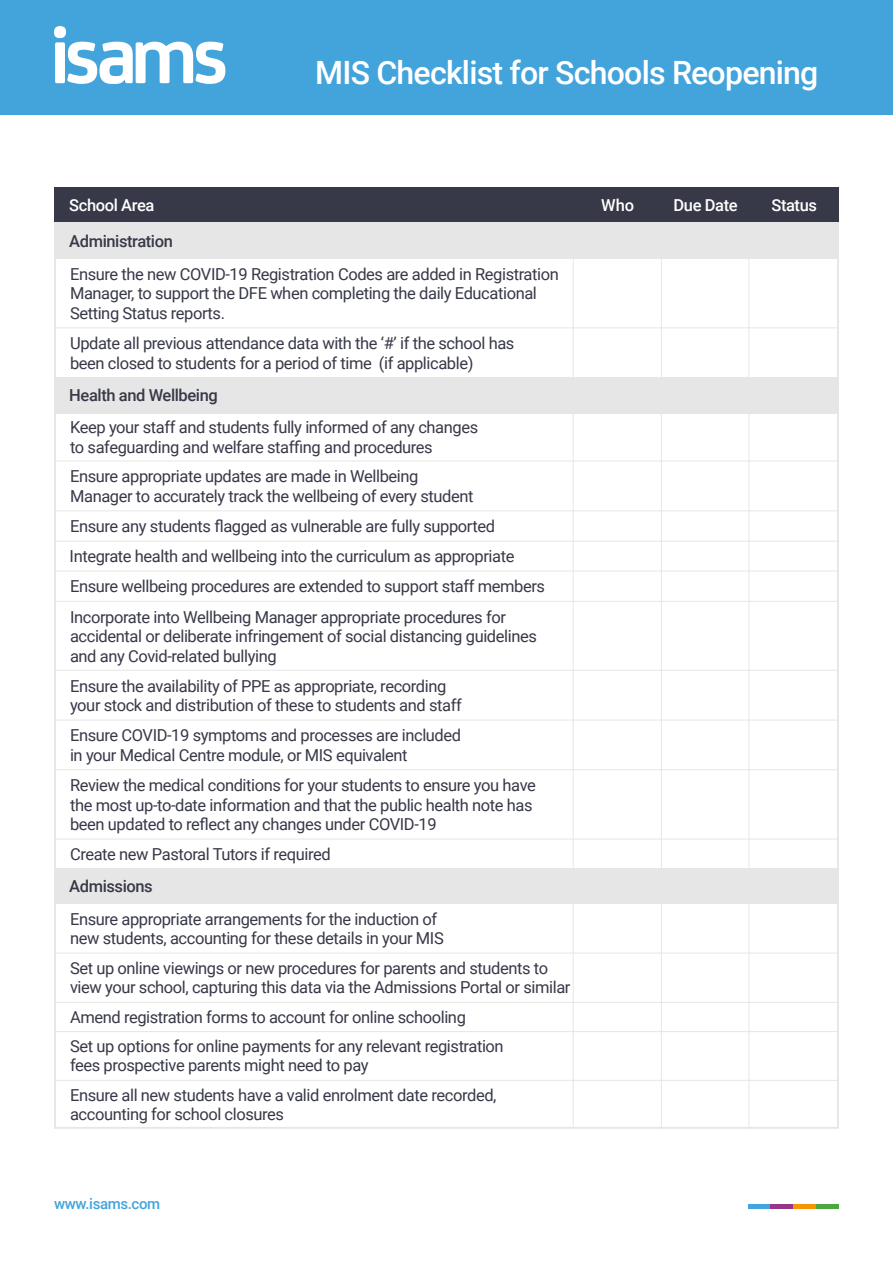
<style>
.page{position:relative;width:893px;height:1263px;background:#fff}
.page>*{position:absolute;margin:0;border:0;box-sizing:border-box;transform-origin:0 0}
.t1{font:500 32.1px "Roboto";letter-spacing:-.025em;color:#fff}
.t2{font:16.5px/19.5px "Roboto";letter-spacing:-.025em;color:#373948}
.t3{font:500 16.5px "Roboto";letter-spacing:-.025em;color:#373948}
.t4{font:500 16.5px "Roboto";letter-spacing:-.025em;color:#fff}
.t5{font:500 15px "Roboto";letter-spacing:-.025em;color:#43a4dc}
</style>
<div class="page">
<hr style="left:55px;top:460px;width:783px;height:1px;background:#e6e6e6">
<div style="left:54px;top:187px;width:785px;height:36px;background:#373948"></div>
<hr style="left:573px;top:225px;width:1px;height:903px;background:#e6e6e6">
<hr style="left:748px;top:227px;width:1px;height:902px;background:#e6e6e6">
<hr style="left:661px;top:224px;width:1px;height:905px;background:#e6e6e6">
<div style="left:54px;top:377px;width:785px;height:36px;background:#e6e6e6"></div>
<hr style="left:55px;top:510px;width:784px;height:1px;background:#e6e6e6">
<hr style="left:55px;top:541px;width:782px;height:1px;background:#e6e6e6">
<hr style="left:54px;top:570px;width:785px;height:1px;background:#e6e6e6">
<hr style="left:56px;top:601px;width:783px;height:1px;background:#e6e6e6">
<hr style="left:55px;top:670px;width:784px;height:1px;background:#e6e6e6">
<hr style="left:55px;top:720px;width:783px;height:1px;background:#e6e6e6">
<hr style="left:55px;top:769px;width:784px;height:1px;background:#e6e6e6">
<hr style="left:54px;top:839px;width:785px;height:1px;background:#e6e6e6">
<div style="left:55px;top:868px;width:784px;height:36px;background:#e6e6e6"></div>
<hr style="left:56px;top:952px;width:781px;height:1px;background:#e6e6e6">
<hr style="left:55px;top:1002px;width:783px;height:1px;background:#e6e6e6">
<hr style="left:56px;top:1031px;width:783px;height:1px;background:#e6e6e6">
<hr style="left:55px;top:1080px;width:783px;height:1px;background:#e6e6e6">
<hr style="left:748px;top:1205px;width:22px;height:4px;background:#43a4dc">
<hr style="left:770px;top:1205px;width:23px;height:4px;background:#96368b">
<hr style="left:793px;top:1205px;width:23px;height:4px;background:#f49600">
<hr style="left:816px;top:1205px;width:23px;height:4px;background:#4ba73e">
<div style="left:0;top:0;width:893px;height:114px;background:#43a4dc"></div>
<svg style="left:54px;top:26px;width:171px;height:58px"></svg>
<div style="left:54px;top:223px;width:785px;height:36px;background:#e6e6e6"></div>
<hr style="left:54px;top:327px;width:783px;height:1px;background:#e6e6e6">
<p class="t4" style="left:69px;top:194px;width:87px">School Area</p>
<h1 class="t1" style="left:315px;top:50px;width:505px">MIS Checklist for Schools Reopening</h1>
<p class="t4" style="left:601px;top:194px;width:35px">Who</p>
<p class="t4" style="left:674px;top:194px;width:66px">Due Date</p>
<p class="t4" style="left:771px;top:194px;width:47px">Status</p>
<p class="t3" style="left:69px;top:230px;width:105px">Administration</p>
<p class="t2" style="left:70px;top:264px;width:490px">Ensure the new COVID-19 Registration Codes are added in Registration<br>Manager, to support the DFE when completing the daily Educational<br>Setting Status reports.</p>
<p class="t2" style="left:70px;top:333px;width:446px">Update all previous attendance data with the ‘#’ if the school has been closed to students for a period of time (if applicable)</p>
<p class="t3" style="left:69px;top:384px;width:150px">Health and Wellbeing</p>
<p class="t2" style="left:70px;top:417px;width:410px">Keep your staff and students fully informed of any changes to safeguarding and welfare staffing and procedures</p>
<p class="t2" style="left:70px;top:466px;width:405px">Ensure appropriate updates are made in Wellbeing<br>Manager to accurately track the wellbeing of every student</p>
<p class="t2" style="left:70px;top:511px;width:477px;line-height:30.2px">Ensure any students flagged as vulnerable are fully supported Integrate health and wellbeing into the curriculum as appropriate Ensure wellbeing procedures are extended to support staff members Incorporate into Wellbeing Manager appropriate procedures for</p>
<p class="t2" style="left:70px;top:626px;width:468px">accidental or deliberate infringement of social distancing guidelines and any Covid-related bullying</p>
<p class="t2" style="left:70px;top:675px;width:393px">Ensure the availability of PPE as appropriate, recording your stock and distribution of these to students and staff</p>
<p class="t2" style="left:70px;top:725px;width:393px">Ensure COVID-19 symptoms and processes are included in your Medical Centre module, or MIS equivalent</p>
<p class="t2" style="left:70px;top:775px;width:467px">Review the medical conditions for your students to ensure you have the most up-to-date information and that the public health note has been updated to reflect any changes under COVID-19</p>
<p class="t2" style="left:70px;top:843px;width:262px">Create new Pastoral Tutors if required</p>
<p class="t3" style="left:69px;top:875px;width:85px">Admissions</p>
<p class="t2" style="left:70px;top:908px;width:375px">Ensure appropriate arrangements for the induction of new students, accounting for these details in your MIS</p>
<p class="t2" style="left:70px;top:957px;width:502px">Set up online viewings or new procedures for parents and students to view your school, capturing this data via the Admissions Portal or similar</p>
<p class="t2" style="left:70px;top:1001px;width:435px;line-height:29.2px">Amend registration forms to account for online schooling<br>Set up options for online payments for any relevant registration</p>
<p class="t2" style="left:70px;top:1050px;width:428px;line-height:29.4px">fees prospective parents might need to pay<br>Ensure all new students have a valid enrolment date recorded,</p>
<p class="t2" style="left:70px;top:1104px;width:216px">accounting for school closures</p>
<p class="t5" style="left:54px;top:1193px;width:108px">www.isams.com</p>
</div>
